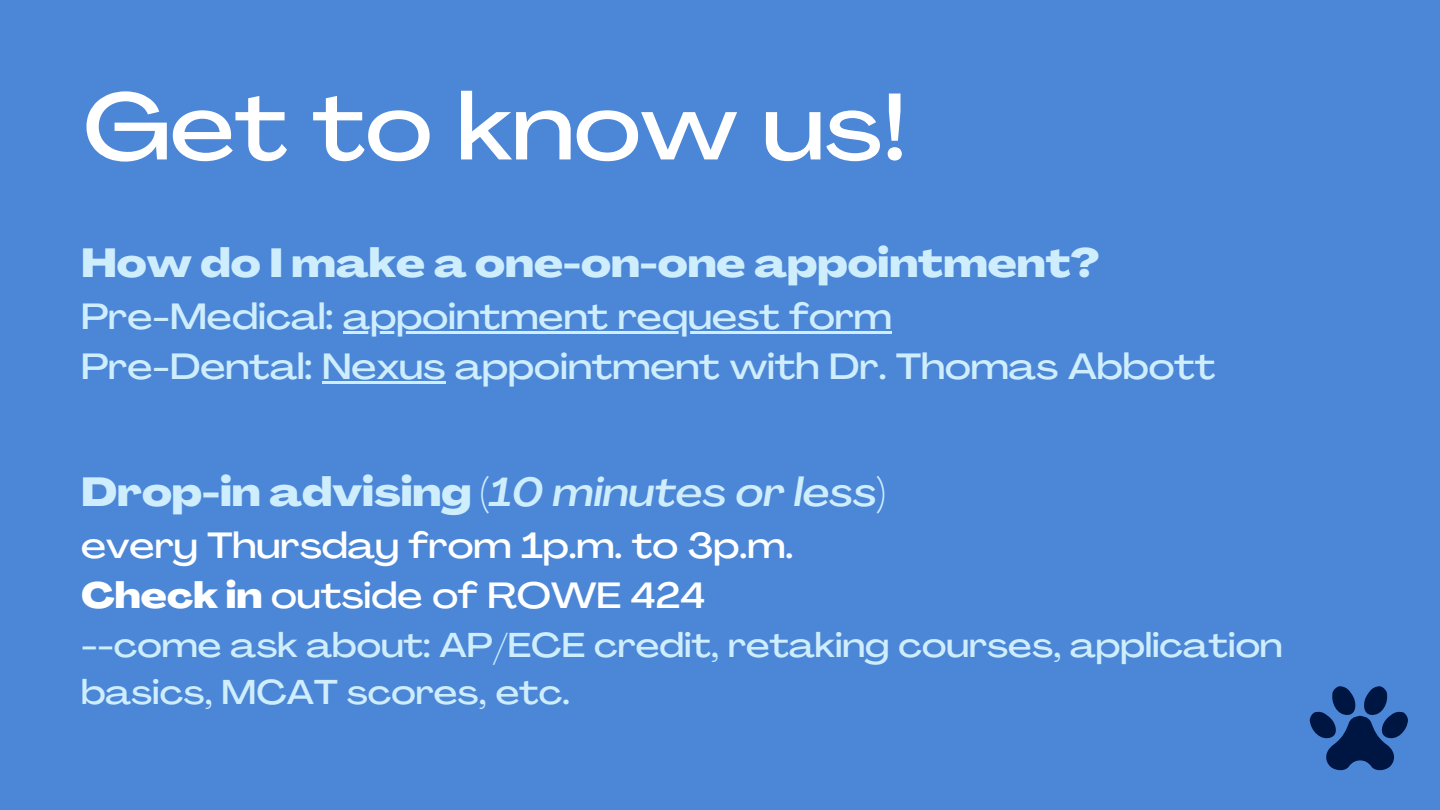
<style>
.page{position:relative;width:1440px;height:810px;background:#4b86d7}
.page>*{position:absolute;margin:0;border:0;box-sizing:border-box;transform-origin:0 0}
.t1{font:500 expanded 93px "Agrandir";color:#fff}
.t2{font:800 expanded 40px "Agrandir";color:#cfeefd}
.t3{font:500 expanded 36px/50.2px "Agrandir";color:#cfeefd}
.t4{font:500 expanded 36px/50.2px "Agrandir";color:#fff}
.t5{font:500 expanded 34px/47.2px "Agrandir";color:#cfeefd}
.s1{font-weight:500;font-style:italic}
.s2{font-weight:800}
</style>
<div class="page">
<svg style="left:1310px;top:686px;width:98px;height:85px"></svg>
<hr style="left:343px;top:331px;width:549px;height:3px;background:#cfeefd">
<hr style="left:322px;top:381px;width:123px;height:3px;background:#cfeefd">
<h1 class="t1" style="left:83px;top:90px;width:826px">Get to know us!</h1>
<p class="t2" style="left:81px;top:247px;width:1020px">How do I make a one-on-one appointment?</p>
<p class="t3" style="left:81px;top:295px;width:1136px">Pre-Medical: appointment request form<br>Pre-Dental: Nexus appointment with Dr. Thomas Abbott</p>
<p class="t2" style="left:81px;top:476px;width:806px">Drop-in advising (<span class="s1">10 minutes or less</span>)</p>
<p class="t4" style="left:81px;top:524px;width:714px">every Thursday from 1p.m. to 3p.m.<br><span class="s2">Check in</span> outside of ROWE 424</p>
<p class="t5" style="left:81px;top:625px;width:1203px">--come ask about: AP/ECE credit, retaking courses, application basics, MCAT scores, etc.</p>
</div>
